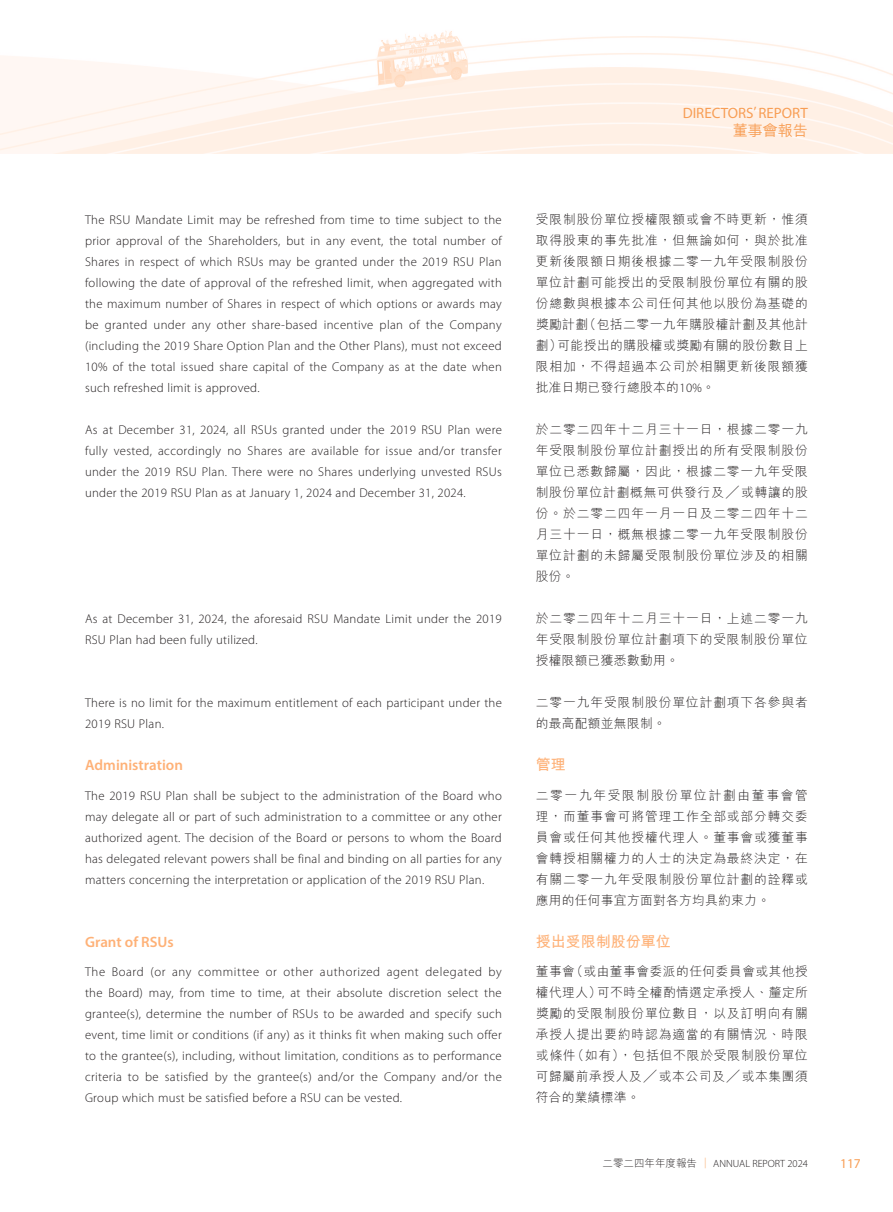
<style>
.page{position:relative;width:893px;height:1212px;background:#fff}
.page>*{position:absolute;margin:0;border:0;box-sizing:border-box;transform-origin:0 0}
.t1{font:600 15px "Myriad Pro";color:#feb177}
.t2{font:15px "Myriad Pro";color:#f89e55}
.t3{font:700 15px "M Hei HK";color:#feb177}
.t4{font:500 15px "M Hei HK";color:#f89e55}
.t5{font:13.5px "Myriad Pro";color:#f89e55}
.t6{font:300 12.75px/21px "Myriad Pro";letter-spacing:.02em;color:#231f20;text-align:justify}
.t7{font:300 12.75px/21px "M Hei HK";letter-spacing:.07em;color:#231f20;text-align:justify}
.t8{font:300 10.5px "Myriad Pro";color:#231f20}
.s1{font-family:"Myriad Pro"}
.s2{font-family:"M Hei HK"}
.s3{font-family:"M Hei HK";color:#f89e55}
</style>
<div class="page">
<img style="left:0;top:31px;width:893px;height:123px">
<p class="t6" style="left:85px;top:209px;width:418px">The RSU Mandate Limit may be refreshed from time to time subject to the prior approval of the Shareholders, but in any event, the total number of Shares in respect of which RSUs may be granted under the 2019 RSU Plan following the date of approval of the refreshed limit, when aggregated with the maximum number of Shares in respect of which options or awards may be granted under any other share-based incentive plan of the Company (including the 2019 Share Option Plan and the Other Plans), must not exceed 10% of the total issued share capital of the Company as at the date when such refreshed limit is approved.</p>
<p class="t6" style="left:85px;top:419px;width:418px">As at December 31, 2024, all RSUs granted under the 2019 RSU Plan were fully vested, accordingly no Shares are available for issue and/or transfer under the 2019 RSU Plan. There were no Shares underlying unvested RSUs under the 2019 RSU Plan as at January 1, 2024 and December 31, 2024.</p>
<p class="t6" style="left:85px;top:608px;width:418px">As at December 31, 2024, the aforesaid RSU Mandate Limit under the 2019<br>RSU Plan had been fully utilized.</p>
<p class="t6" style="left:85px;top:692px;width:418px">There is no limit for the maximum entitlement of each participant under the<br>2019 RSU Plan.</p>
<p class="t1" style="left:85px;top:755px;width:99px">Administration</p>
<p class="t6" style="left:85px;top:785px;width:418px">The 2019 RSU Plan shall be subject to the administration of the Board who may delegate all or part of such administration to a committee or any other authorized agent. The decision of the Board or persons to whom the Board has delegated relevant powers shall be final and binding on all parties for any matters concerning the interpretation or application of the 2019 RSU Plan.</p>
<p class="t1" style="left:85px;top:932px;width:90px">Grant of RSUs</p>
<p class="t6" style="left:85px;top:961px;width:418px">The Board (or any committee or other authorized agent delegated by the Board) may, from time to time, at their absolute discretion select the grantee(s), determine the number of RSUs to be awarded and specify such event, time limit or conditions (if any) as it thinks fit when making such offer to the grantee(s), including, without limitation, conditions as to performance criteria to be satisfied by the grantee(s) and/or the Company and/or the Group which must be satisfied before a RSU can be vested.</p>
<p class="t2" style="left:683px;top:103px;width:127px">DIRECTORS’ REPORT</p>
<p class="t4" style="left:733px;top:119px;width:76px">董事會報告</p>
<p class="t7" style="left:536px;top:209px;width:274px">受限制股份單位授權限額或會不時更新，惟須取得股東的事先批准，但無論如何，與於批准更新後限額日期後根據二零一九年受限制股份單位計劃可能授出的受限制股份單位有關的股份總數與根據本公司任何其他以股份為基礎的獎勵計劃（包括二零一九年購股權計劃及其他計劃）可能授出的購股權或獎勵有關的股份數目上限相加，不得超過本公司於相關更新後限額獲批准日期已發行總股本的<span class="s1">10%</span>。</p>
<p class="t7" style="left:536px;top:419px;width:274px">於二零二四年十二月三十一日，根據二零一九年受限制股份單位計劃授出的所有受限制股份單位已悉數歸屬，因此，根據二零一九年受限制股份單位計劃概無可供發行及╱或轉讓的股份。於二零二四年一月一日及二零二四年十二月三十一日，概無根據二零一九年受限制股份單位計劃的未歸屬受限制股份單位涉及的相關股份。</p>
<p class="t7" style="left:536px;top:608px;width:274px">於二零二四年十二月三十一日，上述二零一九年受限制股份單位計劃項下的受限制股份單位授權限額已獲悉數動用。</p>
<p class="t7" style="left:536px;top:692px;width:274px">二零一九年受限制股份單位計劃項下各參與者的最高配額並無限制。</p>
<p class="t3" style="left:536px;top:754px;width:31px">管理</p>
<p class="t7" style="left:536px;top:784px;width:274px">二零一九年受限制股份單位計劃由董事會管理，而董事會可將管理工作全部或部分轉交委員會或任何其他授權代理人。董事會或獲董事會轉授相關權力的人士的決定為最終決定，在有關二零一九年受限制股份單位計劃的詮釋或應用的任何事宜方面對各方均具約束力。</p>
<p class="t3" style="left:536px;top:930px;width:136px">授出受限制股份單位</p>
<p class="t7" style="left:536px;top:961px;width:274px">董事會（或由董事會委派的任何委員會或其他授權代理人）可不時全權酌情選定承授人、釐定所獎勵的受限制股份單位數目，以及訂明向有關承授人提出要約時認為適當的有關情況、時限或條件（如有），包括但不限於受限制股份單位可歸屬前承授人及╱或本公司及╱或本集團須符合的業績標準。</p>
<p class="t8" style="left:603px;top:1157px;width:207px"><span class="s2">二零二四年年度報告</span> <span class="s3">︱</span> ANNUAL REPORT 2024</p>
<p class="t5" style="left:840px;top:1155px;width:22px">117</p>
</div>
